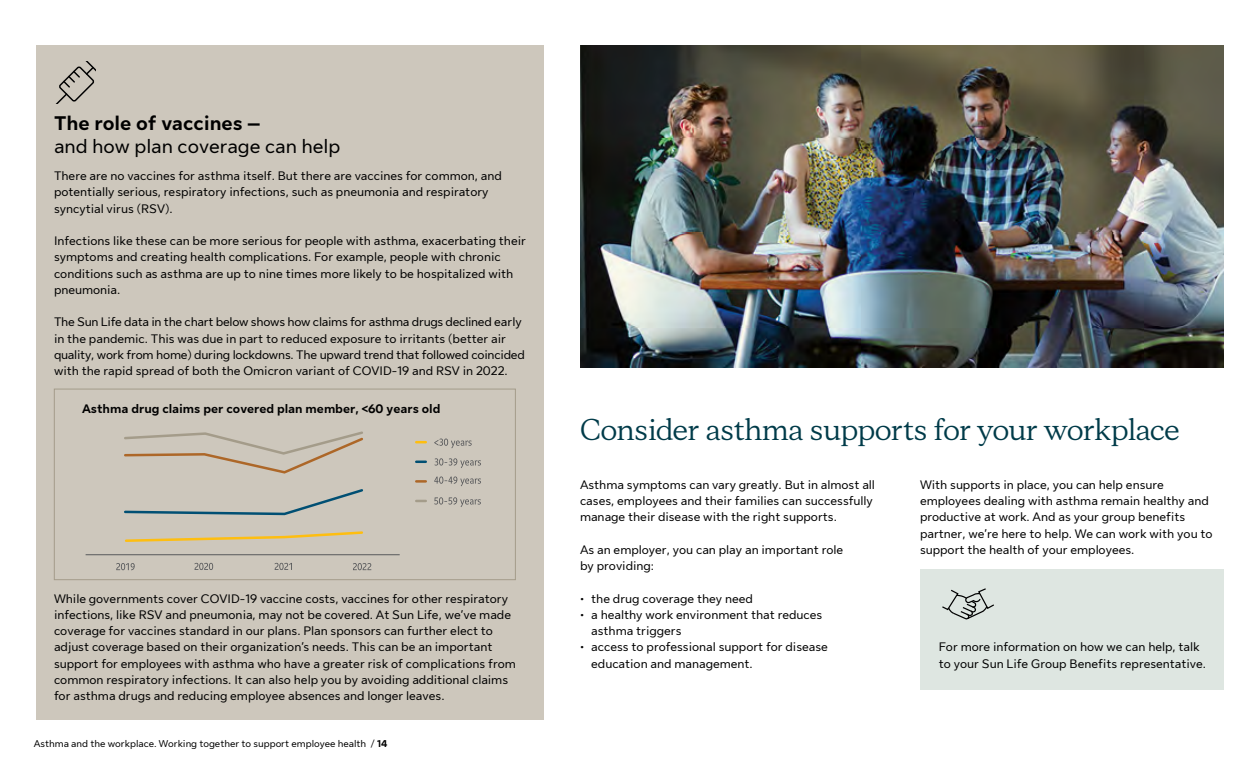
<style>
.page{position:relative;width:1260px;height:765px;background:#fff}
.page>*{position:absolute;margin:0;border:0;box-sizing:border-box;transform-origin:0 0}
.t1{font:30px "Sun Life New Display";color:#003b49}
.t2{font:20px "Sun Life New Text";color:#000}
.t3{font:700 20px "Sun Life New Text";color:#000}
.t4{font:12.5px/16.2px "Sun Life New Text";color:#000}
.t5{font:700 12.5px "Sun Life New Text";color:#000}
.t6{font:10px "Sun Life New Text";color:#000}
.s1{font-weight:700}
</style>
<div class="page">
<div style="left:36px;top:45px;width:508px;height:675px;background:#cdc7bc"></div>
<img style="left:580px;top:45px;width:644px;height:322px">
<svg style="left:56px;top:61px;width:40px;height:42px"></svg>
<div style="left:920px;top:569px;width:304px;height:121px;background:#dee6e1"></div>
<svg style="left:942px;top:588px;width:52px;height:32px"></svg>
<hr style="left:86px;top:555px;width:314px;height:1px;background:#58595b">
<svg style="left:116px;top:563px;width:19px;height:7px"></svg>
<svg style="left:194px;top:563px;width:19px;height:7px"></svg>
<svg style="left:275px;top:563px;width:17px;height:7px"></svg>
<svg style="left:353px;top:563px;width:18px;height:7px"></svg>
<svg style="left:434px;top:439px;width:38px;height:9px"></svg>
<svg style="left:416px;top:441px;width:10px;height:2px"></svg>
<svg style="left:435px;top:458px;width:46px;height:10px"></svg>
<svg style="left:416px;top:461px;width:10px;height:2px"></svg>
<svg style="left:434px;top:476px;width:47px;height:10px"></svg>
<svg style="left:416px;top:480px;width:10px;height:3px"></svg>
<svg style="left:434px;top:497px;width:47px;height:10px"></svg>
<svg style="left:416px;top:500px;width:10px;height:2px"></svg>
<svg style="left:124px;top:431px;width:239px;height:43px"></svg>
<svg style="left:124px;top:489px;width:239px;height:27px"></svg>
<svg style="left:125px;top:531px;width:238px;height:11px"></svg>
<div style="left:54px;top:389px;width:462px;height:191px;border:1px solid #a49c8a"></div>
<h2 class="t3" style="left:54px;top:109px;width:208px">The role of vaccines –</h2>
<h2 class="t2" style="left:54px;top:132px;width:288px">and how plan coverage can help</h2>
<p class="t4" style="left:54px;top:167px;width:449px">There are no vaccines for asthma itself. But there are vaccines for common, and potentially serious, respiratory infections, such as pneumonia and respiratory syncytial virus (RSV).</p>
<p class="t4" style="left:54px;top:232px;width:473px">Infections like these can be more serious for people with asthma, exacerbating their symptoms and creating health complications. For example, people with chronic conditions such as asthma are up to nine times more likely to be hospitalized with pneumonia.</p>
<p class="t4" style="left:54px;top:313px;width:472px">The Sun Life data in the chart below shows how claims for asthma drugs declined early in the pandemic. This was due in part to reduced exposure to irritants (better air quality, work from home) during lockdowns. The upward trend that followed coincided with the rapid spread of both the Omicron variant of COVID-19 and RSV in 2022.</p>
<p class="t5" style="left:82px;top:400px;width:360px">Asthma drug claims per covered plan member, &lt;60 years old</p>
<p class="t4" style="left:54px;top:589px;width:463px">While governments cover COVID-19 vaccine costs, vaccines for other respiratory infections, like RSV and pneumonia, may not be covered. At Sun Life, we’ve made coverage for vaccines standard in our plans. Plan sponsors can further elect to adjust coverage based on their organization’s needs. This can be an important support for employees with asthma who have a greater risk of complications from common respiratory infections. It can also help you by avoiding additional claims for asthma drugs and reducing employee absences and longer leaves.</p>
<p class="t6" style="left:34px;top:736px;width:355px">Asthma and the workplace. Working together to support employee health / <span class="s1">14</span></p>
<h1 class="t1" style="left:580px;top:410px;width:601px">Consider asthma supports for your workplace</h1>
<p class="t4" style="left:580px;top:476px;width:296px">Asthma symptoms can vary greatly. But in almost all cases, employees and their families can successfully manage their disease with the right supports.</p>
<p class="t4" style="left:580px;top:541px;width:265px">As an employer, you can play an important role by providing:</p>
<p class="t4" style="left:580px;top:589px;width:174px">• the drug coverage they need</p>
<p class="t4" style="left:591px;top:606px;width:233px;text-indent:-11px">• a healthy work environment that reduces asthma triggers</p>
<p class="t4" style="left:591px;top:638px;width:238px;text-indent:-11px">• access to professional support for disease education and management.</p>
<p class="t4" style="left:920px;top:476px;width:294px">With supports in place, you can help ensure employees dealing with asthma remain healthy and productive at work. And as your group benefits partner, we’re here to help. We can work with you to support the health of your employees.</p>
<p class="t4" style="left:939px;top:638px;width:269px">For more information on how we can help, talk to your Sun Life Group Benefits representative.</p>
</div>
